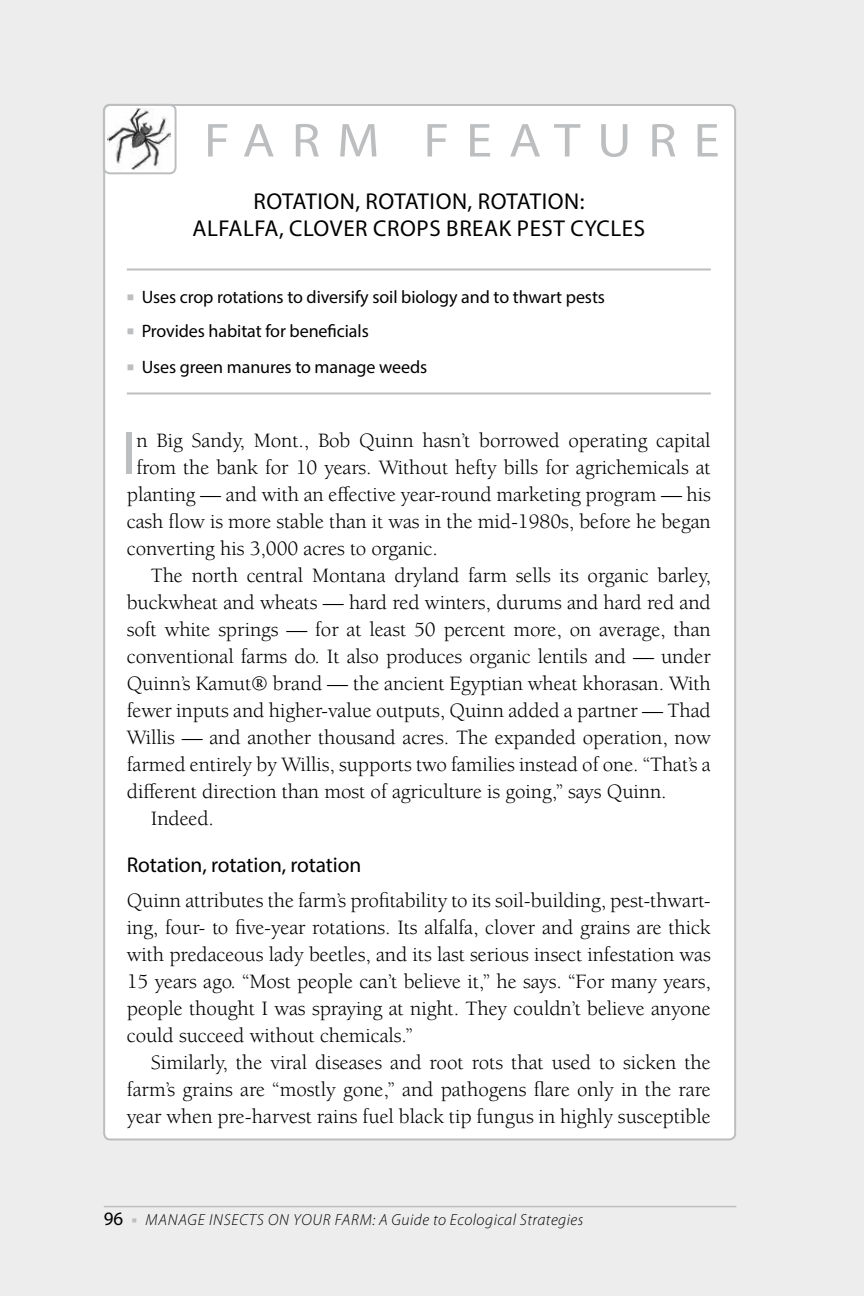
<style>
.page{position:relative;width:864px;height:1296px;background:#ededee}
.page>*{position:absolute;margin:0;border:0;box-sizing:border-box;transform-origin:0 0}
.t1{font:61px "Myriad Pro";color:#bcbec0}
.t2{font:48px "Myriad Pro";letter-spacing:.32em;color:#bcbec0;scale:1.1 1}
.t3{font:23px/28px "Myriad Pro";letter-spacing:.025em;color:#000;text-align:center}
.t4{font:21.4px "Myriad Pro";letter-spacing:-.005em;color:#000}
.t5{font:21px/27px "Berkeley Std";letter-spacing:-.005em;color:#000;text-align:justify}
.t6{font:19px "Myriad Pro";color:#000}
.t7{font:18px "Myriad Pro";letter-spacing:-.005em;color:#000}
.t8{font:italic 300 16px "Myriad Pro";letter-spacing:.03em;color:#000}
.s1{color:#bcbec0}
</style>
<div class="page">
<div style="left:104px;top:105px;width:631px;height:1034px;background:#fff;border-radius:6px"></div>
<hr style="left:127px;top:269px;width:584px;height:2px;background:#bcbec0">
<hr style="left:127px;top:393px;width:584px;height:2px;background:#bcbec0">
<img style="left:108px;top:109px;width:62px;height:60px">
<div style="left:103px;top:104px;width:74px;height:70px;border:2px solid #bcbec0;border-radius:6px"></div>
<hr style="left:104px;top:1206px;width:632px;height:1px;background:#bcbec0">
<h2 class="t2" style="left:204px;top:111px;width:470px">FARM FEATURE</h2>
<p class="t3" style="left:192px;top:186px;width:454px">ROTATION, ROTATION, ROTATION:<br>ALFALFA, CLOVER CROPS BREAK PEST CYCLES</p>
<p class="t7" style="left:127px;top:285px;width:480px"><span class="s1">■</span> Uses crop rotations to diversify soil biology and to thwart pests</p>
<p class="t7" style="left:127px;top:319px;width:243px"><span class="s1">■</span> Provides habitat for beneficials</p>
<p class="t7" style="left:127px;top:355px;width:302px"><span class="s1">■</span> Uses green manures to manage weeds</p>
<h1 class="t1" style="left:122px;top:415px;width:16px">I</h1>
<p class="t5" style="left:136px;top:427px;width:576px">n Big Sandy, Mont., Bob Quinn hasn’t borrowed operating capital</p>
<p class="t5" style="left:136px;top:454px;width:576px">from the bank for 10 years. Without hefty bills for agrichemicals at</p>
<p class="t5" style="left:127px;top:481px;width:586px">planting — and with an effective year-round marketing program — his</p>
<p class="t5" style="left:127px;top:508px;width:586px">cash flow is more stable than it was in the mid-1980s, before he began</p>
<p class="t5" style="left:127px;top:535px;width:313px">converting his 3,000 acres to organic.</p>
<p class="t5" style="left:151px;top:562px;width:561px">The north central Montana dryland farm sells its organic barley,</p>
<p class="t5" style="left:127px;top:589px;width:586px">buckwheat and wheats — hard red winters, durums and hard red and</p>
<p class="t5" style="left:127px;top:616px;width:586px">soft white springs — for at least 50 percent more, on average, than</p>
<p class="t5" style="left:127px;top:643px;width:586px">conventional farms do. It also produces organic lentils and — under</p>
<p class="t5" style="left:127px;top:670px;width:586px">Quinn’s Kamut® brand — the ancient Egyptian wheat khorasan. With</p>
<p class="t5" style="left:127px;top:697px;width:585px">fewer inputs and higher-value outputs, Quinn added a partner — Thad</p>
<p class="t5" style="left:127px;top:724px;width:586px">Willis — and another thousand acres. The expanded operation, now</p>
<p class="t5" style="left:127px;top:751px;width:585px">farmed entirely by Willis, supports two families instead of one. “That’s a</p>
<p class="t5" style="left:127px;top:778px;width:541px">different direction than most of agriculture is going,” says Quinn.</p>
<p class="t5" style="left:151px;top:805px;width:65px">Indeed.</p>
<p class="t4" style="left:127px;top:851px;width:236px">Rotation, rotation, rotation</p>
<p class="t5" style="left:127px;top:887px;width:586px">Quinn attributes the farm’s profitability to its soil-building, pest-thwart&shy;ing, four- to five-year rotations. Its alfalfa, clover and grains are thick with predaceous lady beetles, and its last serious insect infestation was 15 years ago. “Most people can’t believe it,” he says. “For many years, people thought I was spraying at night. They couldn’t believe anyone could succeed without chemicals.”</p>
<p class="t5" style="left:127px;top:1049px;width:586px;text-indent:24px">Similarly, the viral diseases and root rots that used to sicken the farm’s grains are “mostly gone,” and pathogens flare only in the rare year when pre-harvest rains fuel black tip fungus in highly susceptible</p>
<p class="t6" style="left:104px;top:1207px;width:21px">96</p>
<p class="t8" style="left:132px;top:1210px;width:453px"><span class="s1">■</span> MANAGE INSECTS ON YOUR FARM: A Guide to Ecological Strategies</p>
<p class="t6" style="left:104px;top:1210px;width:21px">96</p>
<p class="t8" style="left:132px;top:1213px;width:453px"><span class="s1">■</span> MANAGE INSECTS ON YOUR FARM: A Guide to Ecological Strategies</p>
</div>
